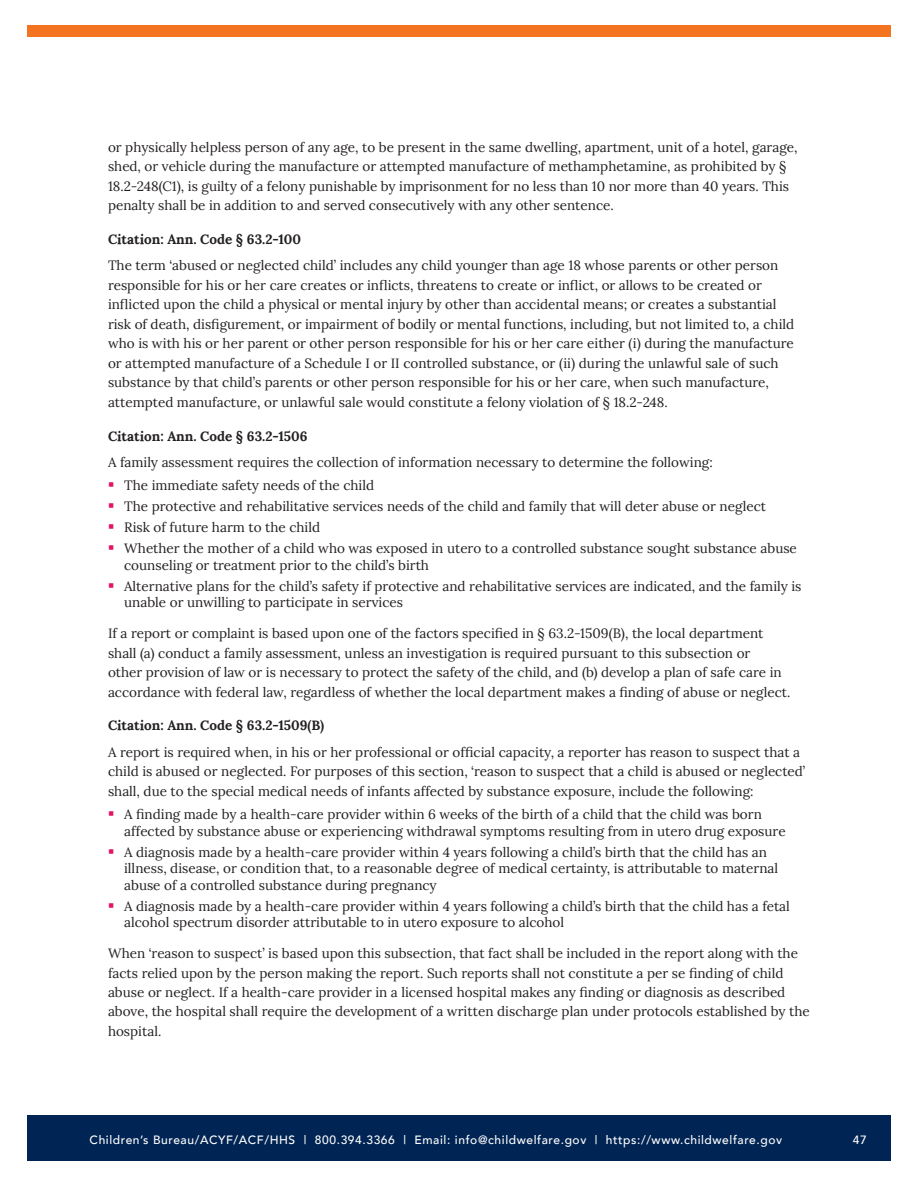
<style>
.page{position:relative;width:918px;height:1188px;background:#fff}
.page>*{position:absolute;margin:0;border:0;box-sizing:border-box;transform-origin:0 0}
.t1{font:13.5px/19.5px "Lora";color:#231f20}
.t2{font:700 13.5px "Lora";color:#231f20}
.t3{font:500 12px "Avenir";letter-spacing:.05em;color:#fff}
</style>
<div class="page">
<div style="left:27px;top:1116px;width:864px;height:45px;background:#002453"></div>
<div style="left:27px;top:26px;width:864px;height:12px;background:#f47321"></div>
<p class="t1" style="left:108px;top:136px;width:691px">or physically helpless person of any age, to be present in the same dwelling, apartment, unit of a hotel, garage, shed, or vehicle during the manufacture or attempted manufacture of methamphetamine, as prohibited by § 18.2-248(C1), is guilty of a felony punishable by imprisonment for no less than 10 nor more than 40 years. This penalty shall be in addition to and served consecutively with any other sentence.</p>
<h3 class="t2" style="left:108px;top:228px;width:195px">Citation: Ann. Code § 63.2-100</h3>
<p class="t1" style="left:108px;top:255px;width:688px">The term ‘abused or neglected child’ includes any child younger than age 18 whose parents or other person responsible for his or her care creates or inflicts, threatens to create or inflict, or allows to be created or inflicted upon the child a physical or mental injury by other than accidental means; or creates a substantial risk of death, disfigurement, or impairment of bodily or mental functions, including, but not limited to, a child who is with his or her parent or other person responsible for his or her care either (i) during the manufacture or attempted manufacture of a Schedule I or II controlled substance, or (ii) during the unlawful sale of such substance by that child’s parents or other person responsible for his or her care, when such manufacture, attempted manufacture, or unlawful sale would constitute a felony violation of § 18.2-248.</p>
<h3 class="t2" style="left:108px;top:424px;width:201px">Citation: Ann. Code § 63.2-1506</h3>
<p class="t1" style="left:108px;top:451px;width:606px">A family assessment requires the collection of information necessary to determine the following:</p>
<p class="t1" style="left:124px;top:475px;width:251px">The immediate safety needs of the child</p>
<p class="t1" style="left:124px;top:496px;width:643px">The protective and rehabilitative services needs of the child and family that will deter abuse or neglect</p>
<p class="t1" style="left:124px;top:517px;width:197px">Risk of future harm to the child</p>
<p class="t1" style="left:124px;top:539px;width:674px;line-height:16.5px">Whether the mother of a child who was exposed in utero to a controlled substance sought substance abuse counseling or treatment prior to the child’s birth</p>
<p class="t1" style="left:124px;top:577px;width:679px;line-height:16.5px">Alternative plans for the child’s safety if protective and rehabilitative services are indicated, and the family is unable or unwilling to participate in services</p>
<p class="t1" style="left:108px;top:623px;width:684px">If a report or complaint is based upon one of the factors specified in § 63.2-1509(B), the local department shall (a) conduct a family assessment, unless an investigation is required pursuant to this subsection or<br>other provision of law or is necessary to protect the safety of the child, and (b) develop a plan of safe care in accordance with federal law, regardless of whether the local department makes a finding of abuse or neglect.</p>
<h3 class="t2" style="left:108px;top:714px;width:218px">Citation: Ann. Code § 63.2-1509(B)</h3>
<p class="t1" style="left:108px;top:741px;width:699px">A report is required when, in his or her professional or official capacity, a reporter has reason to suspect that a child is abused or neglected. For purposes of this section, ‘reason to suspect that a child is abused or neglected’ shall, due to the special medical needs of infants affected by substance exposure, include the following:</p>
<p class="t1" style="left:124px;top:805px;width:663px;line-height:16.5px">A finding made by a health-care provider within 6 weeks of the birth of a child that the child was born affected by substance abuse or experiencing withdrawal symptoms resulting from in utero drug exposure</p>
<p class="t1" style="left:124px;top:843px;width:656px;line-height:16.5px">A diagnosis made by a health-care provider within 4 years following a child’s birth that the child has an illness, disease, or condition that, to a reasonable degree of medical certainty, is attributable to maternal abuse of a controlled substance during pregnancy</p>
<p class="t1" style="left:124px;top:897px;width:667px;line-height:16.5px">A diagnosis made by a health-care provider within 4 years following a child’s birth that the child has a fetal alcohol spectrum disorder attributable to in utero exposure to alcohol</p>
<p class="t1" style="left:108px;top:943px;width:703px">When ‘reason to suspect’ is based upon this subsection, that fact shall be included in the report along with the facts relied upon by the person making the report. Such reports shall not constitute a per se finding of child abuse or neglect. If a health-care provider in a licensed hospital makes any finding or diagnosis as described above, the hospital shall require the development of a written discharge plan under protocols established by the hospital.</p>
<p class="t3" style="left:90px;top:1130px;width:694px">Children’s Bureau/ACYF/ACF/HHS | 800.394.3366 | Email: info@childwelfare.gov | https://www.childwelfare.gov</p>
<p class="t3" style="left:853px;top:1130px;width:15px">47</p>
</div>
